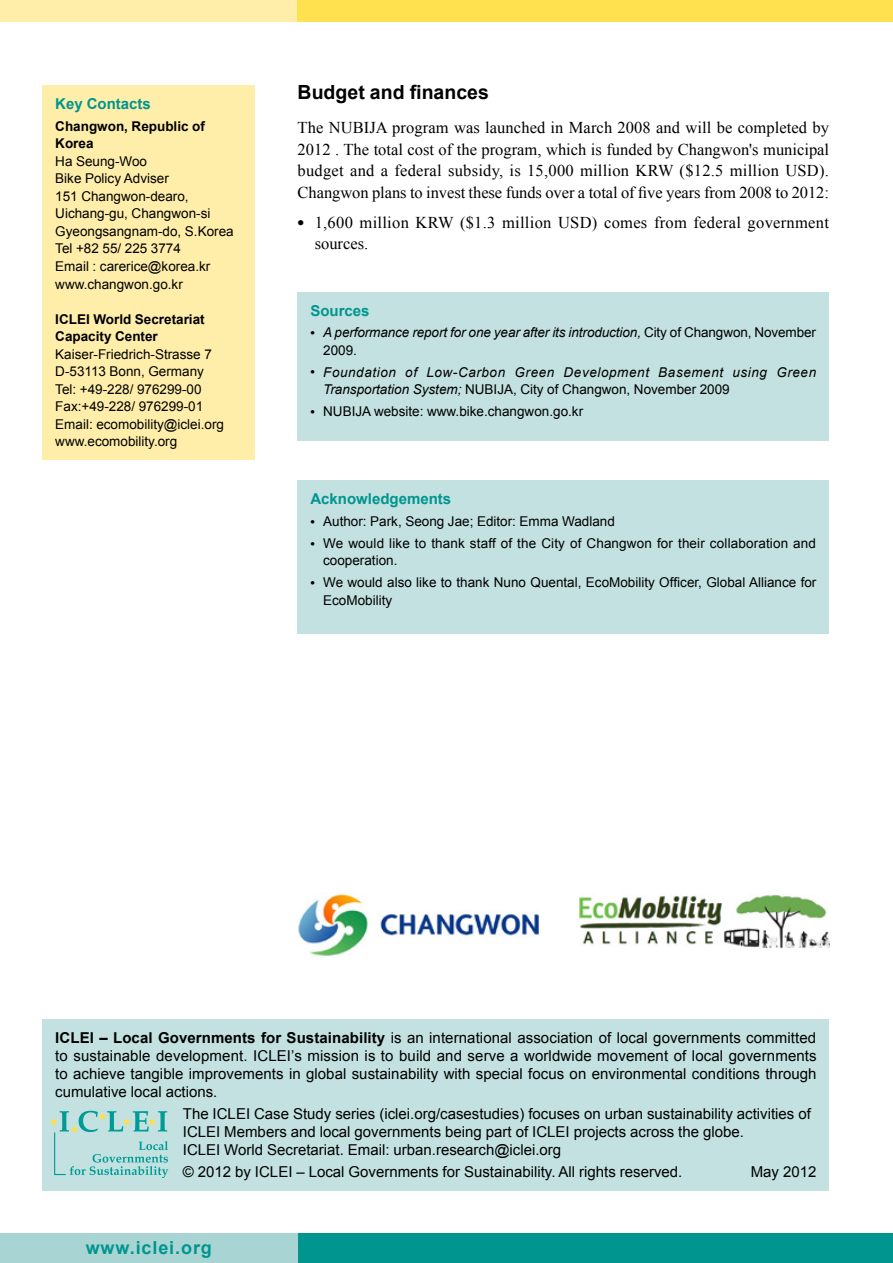
<style>
.page{position:relative;width:893px;height:1263px;background:#fff}
.page>*{position:absolute;margin:0;border:0;box-sizing:border-box;transform-origin:0 0}
.t1{font:700 19.5px "Arial";color:#000}
.t2{font:700 18px "Arial";letter-spacing:.05em;color:#00958f}
.t3{font:16.5px/21.5px "Times New Roman";color:#000;text-align:justify}
.t4{font:15px/18px "Arial";color:#000;text-align:justify}
.t5{font:700 15px "Arial";color:#00958f}
.t6{font:13.5px/17.5px "Arial";color:#000}
.t7{font:italic 13.5px/17.5px "Arial";letter-spacing:.045em;color:#000}
.t8{font:italic 13.5px/17.5px "Arial";letter-spacing:-.005em;color:#000}
.t9{font:700 13.5px/17.5px "Arial";color:#000}
.s1{font-style:normal}
.s2{font-weight:700}
</style>
<div class="page">
<div style="left:0;top:0;width:893px;height:21px;background:#fea"></div>
<div style="left:298px;top:0;width:595px;height:21px;background:#ffe14f"></div>
<div style="left:258px;top:1233px;width:635px;height:30px;background:#00958f"></div>
<div style="left:0;top:1233px;width:298px;height:30px;background:#a8d5d4"></div>
<div style="left:43px;top:1019px;width:786px;height:172px;background:#c2e1e0"></div>
<svg style="left:51px;top:1111px;width:117px;height:67px"></svg>
<div style="left:298px;top:480px;width:531px;height:154px;background:#c2e1e0"></div>
<div style="left:43px;top:85px;width:212px;height:374px;background:#fea"></div>
<div style="left:298px;top:292px;width:531px;height:149px;background:#c2e1e0"></div>
<img style="left:298px;top:894px;width:241px;height:62px">
<img style="left:579px;top:894px;width:250px;height:54px">
<p class="t5" style="left:55px;top:93px;width:97px">Key Contacts</p>
<p class="t9" style="left:55px;top:117px;width:151px">Changwon, Republic of<br>Korea</p>
<p class="t6" style="left:55px;top:152px;width:180px">Ha Seung-Woo<br>Bike Policy Adviser<br>151 Changwon-dearo,<br>Uichang-gu, Changwon-si<br>Gyeongsangnam-do, S.Korea<br>Tel +82 55/ 225 3774<br>Email : carerice@korea.kr www.changwon.go.kr</p>
<p class="t9" style="left:55px;top:310px;width:151px">ICLEI World Secretariat<br>Capacity Center</p>
<p class="t6" style="left:55px;top:345px;width:170px">Kaiser-Friedrich-Strasse 7<br>D-53113 Bonn, Germany<br>Tel: +49-228/ 976299-00<br>Fax:+49-228/ 976299-01<br>Email: ecomobility@iclei.org www.ecomobility.org</p>
<h1 class="t1" style="left:298px;top:79px;width:193px">Budget and finances</h1>
<p class="t3" style="left:298px;top:117px;width:533px">The NUBIJA program was launched in March 2008 and will be completed by 2012 . The total cost of the program, which is funded by Changwon's municipal budget and a federal subsidy, is 15,000 million KRW ($12.5 million USD).<br>Changwon plans to invest these funds over a total of five years from 2008 to 2012:</p>
<p class="t3" style="left:315px;top:211px;width:516px">1,600 million KRW ($1.3 million USD) comes from federal government sources.</p>
<p class="t5" style="left:310px;top:300px;width:61px">Sources</p>
<p class="t8" style="left:323px;top:324px;width:494px">A performance report for one year after its introduction, <span class="s1">City of Changwon, November<br>2009.</span></p>
<p class="t7" style="left:323px;top:363px;width:495px">Foundation of Low-Carbon Green Development Basement using Green<br>Transportation System; <span class="s1">NUBIJA, City of Changwon, November 2009</span></p>
<p class="t6" style="left:323px;top:403px;width:261px">NUBIJA website: www.bike.changwon.go.kr</p>
<p class="t5" style="left:310px;top:489px;width:142px">Acknowledgements</p>
<p class="t6" style="left:323px;top:510px;width:494px;line-height:21.8px">Author: Park, Seong Jae; Editor: Emma Wadland<br>We would like to thank staff of the City of Changwon for their collaboration and</p>
<p class="t6" style="left:323px;top:550px;width:495px;line-height:21.8px">cooperation.<br>We would also like to thank Nuno Quental, EcoMobility Officer, Global Alliance for</p>
<p class="t6" style="left:323px;top:591px;width:71px">EcoMobility</p>
<p class="t4" style="left:55px;top:1028px;width:763px"><span class="s2">ICLEI – Local Governments for Sustainability</span> is an international association of local governments committed to sustainable development. ICLEI’s mission is to build and serve a worldwide movement of local governments to achieve tangible improvements in global sustainability with special focus on environmental conditions through cumulative local actions.</p>
<p class="t4" style="left:183px;top:1105px;width:629px;text-align:left">The ICLEI Case Study series (iclei.org/casestudies) focuses on urban sustainability activities of<br>ICLEI Members and local governments being part of ICLEI projects across the globe.<br>ICLEI World Secretariat. Email: urban.research@iclei.org</p>
<p class="t4" style="left:183px;top:1163px;width:501px">© 2012 by ICLEI – Local Governments for Sustainability. All rights reserved.</p>
<p class="t4" style="left:751px;top:1163px;width:67px">May 2012</p>
<p class="t2" style="left:86px;top:1235px;width:128px">www.iclei.org</p>
</div>
